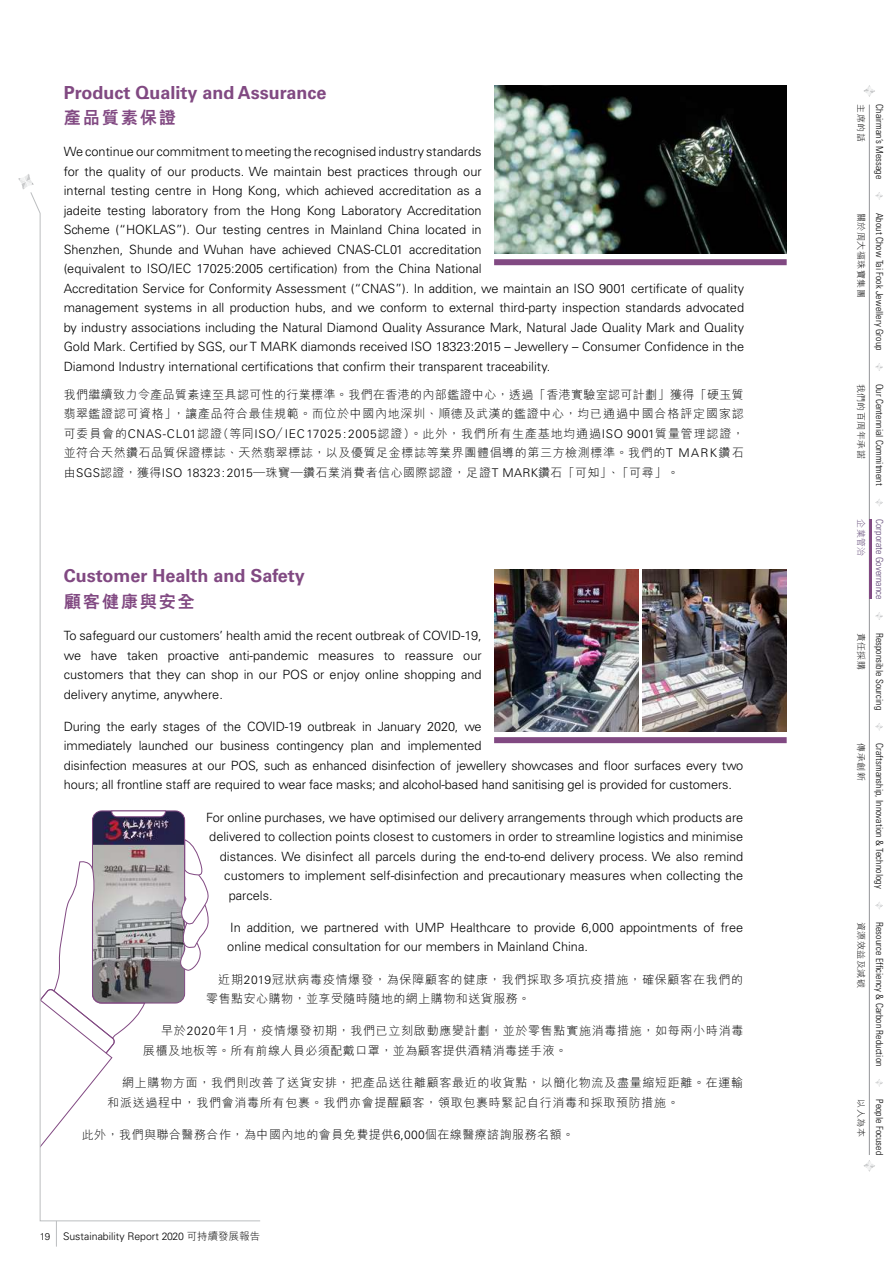
<style>
.page{position:relative;width:893px;height:1263px;background:#fff}
.page>*{position:absolute;margin:0;border:0;box-sizing:border-box;transform-origin:0 0}
.t1{font:700 18px "Univers";color:#814982}
.t2{font:800 17.25px "M Hei HK";letter-spacing:.1em;color:#814982}
.t3{font:300 12.75px/19.5px "Univers";color:#000}
.t4{font:300 12px/19.5px "M Hei HK";letter-spacing:.055em;color:#000}
.t5{font:300 10.5px "Univers";color:#000}
.t6{font:300 condensed 9.75px "Univers";letter-spacing:.01em;color:#000}
.t7{font:300 condensed 9.75px "Univers";letter-spacing:.01em;color:#5c4272}
.t8{font:300 9px "M Hei HK";letter-spacing:.05em;color:#000}
.t9{font:300 9px "M Hei HK";color:#5c4272}
.s1{font-family:"Univers"}
.s2{font-size:9.75px}
.s3{font-family:"M Hei HK"}
.s4{font-family:"M Hei HKS"}
</style>
<div class="page">
<div style="left:494px;top:259px;width:293px;height:6px;background:#814982"></div>
<img style="left:494px;top:85px;width:293px;height:168px">
<div style="left:494px;top:737px;width:293px;height:6px;background:#814982"></div>
<img style="left:494px;top:569px;width:145px;height:162px">
<img style="left:642px;top:569px;width:145px;height:162px">
<svg style="left:18px;top:174px;width:16px;height:16px"></svg>
<svg style="left:30px;top:192px;width:230px;height:1029px"></svg>
<hr style="left:869px;top:105px;width:1px;height:1050px;background:#939598">
<svg style="left:864px;top:85px;width:11px;height:12px"></svg>
<svg style="left:863px;top:1160px;width:12px;height:12px"></svg>
<svg style="left:875px;top:192px;width:8px;height:8px"></svg>
<svg style="left:875px;top:363px;width:8px;height:8px"></svg>
<svg style="left:875px;top:499px;width:8px;height:7px"></svg>
<svg style="left:875px;top:612px;width:8px;height:8px"></svg>
<svg style="left:875px;top:723px;width:8px;height:8px"></svg>
<svg style="left:875px;top:1079px;width:8px;height:8px"></svg>
<svg style="left:875px;top:902px;width:8px;height:7px"></svg>
<hr style="left:869px;top:519px;width:2px;height:80px;background:#814982">
<h1 class="t1" style="left:64px;top:82px;width:264px">Product Quality and Assurance</h1>
<h2 class="t2" style="left:64px;top:109px;width:114px">產品質素保證</h2>
<p class="t3" style="left:64px;top:142px;width:682px">We continue our commitment to meeting the recognised industry standards<br>for the quality of our products. We maintain best practices through our<br>internal testing centre in Hong Kong, which achieved accreditation as a<br>jadeite testing laboratory from the Hong Kong Laboratory Accreditation<br>Scheme (“HOKLAS”). Our testing centres in Mainland China located in<br>Shenzhen, Shunde and Wuhan have achieved CNAS-CL01 accreditation<br>(equivalent to ISO/IEC 17025:2005 certification) from the China National<br>Accreditation Service for Conformity Assessment (“CNAS”). In addition, we maintain an ISO 9001 certificate of quality management systems in all production hubs, and we conform to external third-party inspection standards advocated by industry associations including the Natural Diamond Quality Assurance Mark, Natural Jade Quality Mark and Quality Gold Mark. Certified by SGS, our T MARK diamonds received ISO 18323:2015 – Jewellery – Consumer Confidence in the Diamond Industry international certifications that confirm their transparent traceability.</p>
<p class="t4" style="left:64px;top:384px;width:682px;text-align:justify">我們繼續致力令產品質素達至具認可性的行業標準。我們在香港的內部鑑證中心，透過「香港實驗室認可計劃」獲得「硬玉質翡翠鑑證認可資格」，讓產品符合最佳規範。而位於中國內地深圳、順德及武漢的鑑證中心，均已通過中國合格評定國家認可委員會的<span class="s1">CNAS-CL01</span>認證(等同<span class="s1">ISO</span>／<span class="s1">IEC 17025:2005</span>認證)。此外，我們所有生產基地均通過<span class="s1">ISO 9001</span>質量管理認證，並符合天然鑽石品質保證標誌、天然翡翠標誌，以及優質足金標誌等業界團體倡導的第三方檢測標準。我們的<span class="s1">T MARK</span>鑽石由<span class="s1">SGS</span>認證，獲得<span class="s1">ISO 18323: 2015</span>─珠寶─鑽石業消費者信心國際認證，足證<span class="s1">T MARK</span>鑽石「可知」、「可尋」。</p>
<h1 class="t1" style="left:64px;top:565px;width:242px">Customer Health and Safety</h1>
<h2 class="t2" style="left:64px;top:593px;width:133px">顧客健康與安全</h2>
<p class="t3" style="left:64px;top:626px;width:419px;text-align:justify">To safeguard our customers’ health amid the recent outbreak of COVID-19, we have taken proactive anti-pandemic measures to reassure our customers that they can shop in our POS or enjoy online shopping and delivery anytime, anywhere.</p>
<p class="t3" style="left:64px;top:716px;width:681px">During the early stages of the COVID-19 outbreak in January 2020, we<br>immediately launched our business contingency plan and implemented<br>disinfection measures at our POS, such as enhanced disinfection of jewellery showcases and floor surfaces every two hours; all frontline staff are required to wear face masks; and alcohol-based hand sanitising gel is provided for customers.</p>
<p class="t3" style="left:206px;top:807px;width:539px">For online purchases, we have optimised our delivery arrangements through which products are</p>
<p class="t3" style="left:209px;top:827px;width:536px">delivered to collection points closest to customers in order to streamline logistics and minimise</p>
<p class="t3" style="left:220px;top:846px;width:525px">distances. We disinfect all parcels during the end-to-end delivery process. We also remind</p>
<p class="t3" style="left:224px;top:866px;width:520px">customers to implement self-disinfection and precautionary measures when collecting the</p>
<p class="t3" style="left:229px;top:885px;width:45px">parcels.</p>
<p class="t3" style="left:227px;top:917px;width:518px">In addition, we partnered with UMP Healthcare to provide 6,000 appointments of free online medical consultation for our members in Mainland China.</p>
<p class="t4" style="left:206px;top:969px;width:538px;text-indent:12px">近期<span class="s1">2019</span>冠狀病毒疫情爆發，為保障顧客的健康，我們採取多項抗疫措施，確保顧客在我們的零售點安心購物，並享受隨時隨地的網上購物和送貨服務。</p>
<p class="t4" style="left:143px;top:1021px;width:602px;text-indent:18px">早於<span class="s1">2020</span>年<span class="s1">1</span>月，疫情爆發初期，我們已立刻啟動應變計劃，並於零售點實施消毒措施，如每兩小時消毒展櫃及地板等。所有前線人員必須配戴口罩，並為顧客提供酒精消毒搓手液。</p>
<p class="t4" style="left:107px;top:1073px;width:637px;text-indent:15px">網上購物方面，我們則改善了送貨安排，把產品送往離顧客最近的收貨點，以簡化物流及盡量縮短距離。在運輸和派送過程中，我們會消毒所有包裹。我們亦會提醒顧客，領取包裹時緊記自行消毒和採取預防措施。</p>
<p class="t4" style="left:82px;top:1124px;width:494px">此外，我們與聯合醫務合作，為中國內地的會員免費提供<span class="s1">6,000</span>個在線醫療諮詢服務名額。</p>
<p class="t5" style="left:40px;top:1230px;width:222px"><span class="s2">19</span> Sustainability Report 2020 <span class="s3">可持續發展報告</span></p>
<p class="t8" style="left:866px;top:104px;width:39px;rotate:90deg">主席的話</p>
<p class="t6" style="left:885px;top:104px;width:76px;rotate:90deg">Chairman’s Message</p>
<p class="t8" style="left:866px;top:213px;width:86px;rotate:90deg">關於<span class="s4">周</span>大福珠寶集團</p>
<p class="t6" style="left:885px;top:213px;width:139px;rotate:90deg">About Chow Tai Fook Jewellery Group</p>
<p class="t8" style="left:866px;top:384px;width:77px;rotate:90deg">我們的百<span class="s4">周</span>年承諾</p>
<p class="t6" style="left:885px;top:384px;width:103px;rotate:90deg">Our Centennial Commitment</p>
<p class="t9" style="left:866px;top:519px;width:39px;rotate:90deg">企業管治</p>
<p class="t7" style="left:885px;top:519px;width:82px;rotate:90deg">Corporate Governance</p>
<p class="t8" style="left:866px;top:632px;width:39px;rotate:90deg">責任採購</p>
<p class="t6" style="left:885px;top:632px;width:79px;rotate:90deg">Responsible Sourcing</p>
<p class="t8" style="left:866px;top:743px;width:39px;rotate:90deg">傳承創新</p>
<p class="t6" style="left:885px;top:743px;width:147px;rotate:90deg">Craftsmanship, Innovation &amp; Technology</p>
<p class="t8" style="left:866px;top:922px;width:67px;rotate:90deg">資源效益及減碳</p>
<p class="t6" style="left:885px;top:922px;width:146px;rotate:90deg">Resource Efficiency &amp; Carbon Reduction</p>
<p class="t8" style="left:866px;top:1099px;width:39px;rotate:90deg">以人為本</p>
<p class="t6" style="left:885px;top:1099px;width:57px;rotate:90deg">People Focused</p>
</div>
